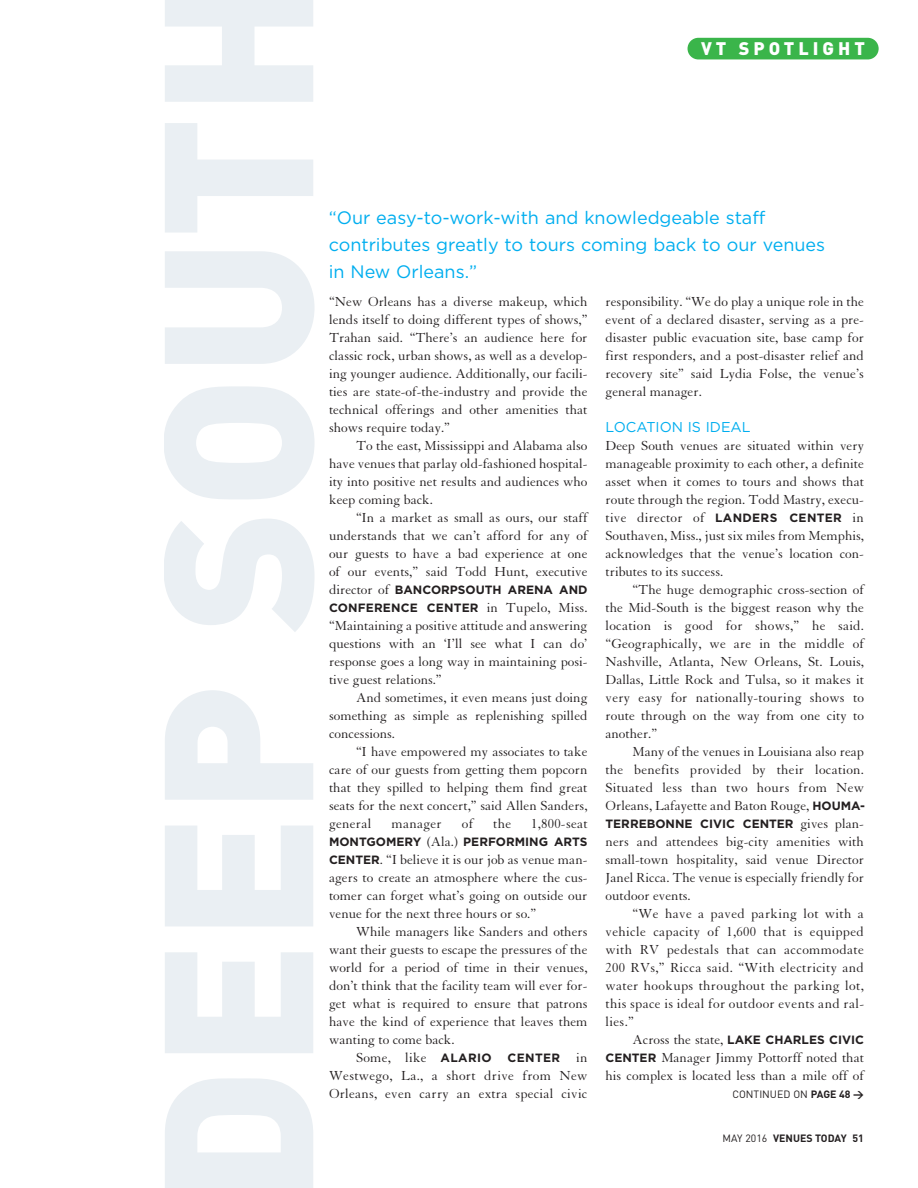
<style>
.page{position:relative;width:918px;height:1188px;background:#fff}
.page>*{position:absolute;margin:0;border:0;box-sizing:border-box;transform-origin:0 0}
.t1{font:18px/27px "Gotham";color:#00aeef}
.t2{font:900 18px "DIN";letter-spacing:.22em;color:#fff}
.t3{font:14.25px/18px "Granjon";color:#231f20}
.t4{font:14.25px "Granjon";letter-spacing:.02em;color:#231f20}
.t5{font:14.25px "Gotham";color:#00aeef}
.t6{font:700 12px/18px "Gotham";color:#231f20}
.t7{font:700 10.5px "DIN";color:#231f20}
.t8{font:10.5px "DIN";color:#231f20}
.s1{font-family:"Granjon";font-weight:400;font-size:14.25px}
.s2{font-family:"Gotham";font-weight:700;font-size:12px}
.s3{font-weight:700}
.s4{font-weight:400}
</style>
<div class="page">
<div style="left:688px;top:38px;width:191px;height:21px;background:#3ab54a;border-radius:11px"></div>
<svg style="left:164px;top:0;width:151px;height:1188px;fill:#eaeff3"></svg>
<p class="t2" style="left:701px;top:38px;width:165px">VT SPOTLIGHT</p>
<p class="t1" style="left:329px;top:205px;width:498px">“Our easy-to-work-with and knowledgeable staff contributes greatly to tours coming back to our venues in New Orleans.”</p>
<p class="t3" style="left:329px;top:294px;width:260px">“New Orleans has a diverse makeup, which</p>
<p class="t3" style="left:329px;top:312px;width:260px">lends itself to doing different types of shows,”</p>
<p class="t3" style="left:329px;top:330px;width:260px">Trahan said. “There’s an audience here for</p>
<p class="t3" style="left:329px;top:348px;width:260px">classic rock, urban shows, as well as a develop-</p>
<p class="t3" style="left:329px;top:366px;width:260px">ing younger audience. Additionally, our facili-</p>
<p class="t3" style="left:329px;top:384px;width:260px">ties are state-of-the-industry and provide the</p>
<p class="t3" style="left:329px;top:402px;width:260px">technical offerings and other amenities that</p>
<p class="t3" style="left:329px;top:420px;width:122px">shows require today.”</p>
<p class="t3" style="left:356px;top:438px;width:233px">To the east, Mississippi and Alabama also</p>
<p class="t3" style="left:329px;top:456px;width:260px">have venues that parlay old-fashioned hospital-</p>
<p class="t3" style="left:329px;top:474px;width:260px">ity into positive net results and audiences who</p>
<p class="t3" style="left:329px;top:492px;width:106px">keep coming back.</p>
<p class="t3" style="left:356px;top:510px;width:233px">“In a market as small as ours, our staff</p>
<p class="t3" style="left:329px;top:528px;width:260px">understands that we can’t afford for any of</p>
<p class="t3" style="left:329px;top:546px;width:260px">our guests to have a bad experience at one</p>
<p class="t3" style="left:329px;top:564px;width:260px">of our events,” said Todd Hunt, executive</p>
<p class="t6" style="left:329px;top:581px;width:260px"><span class="s1">director of</span> BANCORPSOUTH ARENA AND<br>CONFERENCE CENTER <span class="s1">in Tupelo, Miss.</span></p>
<p class="t3" style="left:329px;top:618px;width:260px">“Maintaining a positive attitude and answering</p>
<p class="t3" style="left:329px;top:636px;width:260px">questions with an ‘I’ll see what I can do’</p>
<p class="t3" style="left:329px;top:654px;width:260px">response goes a long way in maintaining posi-</p>
<p class="t3" style="left:329px;top:672px;width:114px">tive guest relations.”</p>
<p class="t3" style="left:356px;top:690px;width:233px">And sometimes, it even means just doing</p>
<p class="t3" style="left:329px;top:708px;width:260px">something as simple as replenishing spilled</p>
<p class="t3" style="left:329px;top:726px;width:67px">concessions.</p>
<p class="t3" style="left:356px;top:744px;width:233px">“I have empowered my associates to take</p>
<p class="t3" style="left:329px;top:762px;width:260px">care of our guests from getting them popcorn</p>
<p class="t3" style="left:329px;top:780px;width:260px">that they spilled to helping them find great</p>
<p class="t3" style="left:329px;top:798px;width:260px">seats for the next concert,” said Allen Sanders,</p>
<p class="t4" style="left:329px;top:818px;width:44px">general</p>
<p class="t4" style="left:392px;top:818px;width:52px">manager</p>
<p class="t3" style="left:462px;top:816px;width:13px">of</p>
<p class="t3" style="left:493px;top:816px;width:19px">the</p>
<p class="t3" style="left:531px;top:816px;width:58px">1,800-seat</p>
<p class="t6" style="left:329px;top:833px;width:260px">MONTGOMERY <span class="s1">(Ala.)</span> PERFORMING ARTS</p>
<p class="t3" style="left:329px;top:852px;width:260px"><span class="s2">CENTER</span>. “I believe it is our job as venue man-</p>
<p class="t3" style="left:329px;top:870px;width:260px">agers to create an atmosphere where the cus-</p>
<p class="t3" style="left:329px;top:888px;width:260px">tomer can forget what’s going on outside our</p>
<p class="t3" style="left:329px;top:906px;width:209px">venue for the next three hours or so.”</p>
<p class="t3" style="left:356px;top:924px;width:233px">While managers like Sanders and others</p>
<p class="t3" style="left:329px;top:942px;width:260px">want their guests to escape the pressures of the</p>
<p class="t3" style="left:329px;top:960px;width:260px">world for a period of time in their venues,</p>
<p class="t3" style="left:329px;top:978px;width:260px">don’t think that the facility team will ever for-</p>
<p class="t3" style="left:329px;top:996px;width:260px">get what is required to ensure that patrons</p>
<p class="t3" style="left:329px;top:1014px;width:260px">have the kind of experience that leaves them</p>
<p class="t3" style="left:329px;top:1032px;width:127px">wanting to come back.</p>
<p class="t4" style="left:356px;top:1052px;width:137px">Some, like <span class="s2">ALARIO</span></p>
<p class="t6" style="left:508px;top:1049px;width:81px">CENTER <span class="s1">in</span></p>
<p class="t3" style="left:329px;top:1068px;width:260px">Westwego, La., a short drive from New<br>Orleans, even carry an extra special civic</p>
<p class="t3" style="left:606px;top:294px;width:260px;text-align:justify">responsibility. “We do play a unique role in the event of a declared disaster, serving as a pre&shy;disaster public evacuation site, base camp for first responders, and a post-disaster relief and recovery site” said Lydia Folse, the venue’s general manager.</p>
<p class="t5" style="left:606px;top:419px;width:147px">LOCATION IS IDEAL</p>
<p class="t3" style="left:606px;top:438px;width:260px">Deep South venues are situated within very</p>
<p class="t3" style="left:606px;top:456px;width:260px">manageable proximity to each other, a definite</p>
<p class="t3" style="left:606px;top:474px;width:260px">asset when it comes to tours and shows that</p>
<p class="t3" style="left:606px;top:492px;width:260px">route through the region. Todd Mastry, execu-</p>
<p class="t4" style="left:606px;top:512px;width:260px">tive director of <span class="s2">LANDERS CENTER</span> in</p>
<p class="t3" style="left:606px;top:528px;width:260px">Southaven, Miss., just six miles from Memphis,</p>
<p class="t3" style="left:606px;top:546px;width:260px">acknowledges that the venue’s location con-</p>
<p class="t3" style="left:606px;top:564px;width:119px">tributes to its success.</p>
<p class="t3" style="left:633px;top:582px;width:233px">“The huge demographic cross-section of</p>
<p class="t3" style="left:606px;top:600px;width:260px">the Mid-South is the biggest reason why the</p>
<p class="t4" style="left:606px;top:620px;width:260px">location is good for shows,” he said.</p>
<p class="t3" style="left:606px;top:636px;width:260px">“Geographically, we are in the middle of</p>
<p class="t3" style="left:606px;top:654px;width:260px">Nashville, Atlanta, New Orleans, St. Louis,</p>
<p class="t3" style="left:606px;top:672px;width:260px">Dallas, Little Rock and Tulsa, so it makes it</p>
<p class="t4" style="left:606px;top:692px;width:260px">very easy for nationally-touring shows to</p>
<p class="t3" style="left:606px;top:708px;width:260px">route through on the way from one city to</p>
<p class="t3" style="left:606px;top:726px;width:53px">another.”</p>
<p class="t3" style="left:633px;top:744px;width:233px">Many of the venues in Louisiana also reap</p>
<p class="t4" style="left:606px;top:764px;width:260px">the benefits provided by their location.</p>
<p class="t4" style="left:606px;top:782px;width:260px">Situated less than two hours from New</p>
<p class="t3" style="left:606px;top:798px;width:261px">Orleans, Lafayette and Baton Rouge, <span class="s2">HOUMA-</span></p>
<p class="t6" style="left:606px;top:815px;width:260px">TERREBONNE CIVIC CENTER <span class="s1">gives plan-</span></p>
<p class="t3" style="left:606px;top:834px;width:260px">ners and attendees big-city amenities with</p>
<p class="t3" style="left:606px;top:852px;width:260px">small-town hospitality, said venue Director</p>
<p class="t3" style="left:606px;top:870px;width:260px">Janel Ricca. The venue is especially friendly for</p>
<p class="t3" style="left:606px;top:888px;width:87px">outdoor events.</p>
<p class="t4" style="left:633px;top:908px;width:233px">“We have a paved parking lot with a</p>
<p class="t4" style="left:606px;top:926px;width:260px">vehicle capacity of 1,600 that is equipped</p>
<p class="t4" style="left:606px;top:944px;width:260px">with RV pedestals that can accommodate</p>
<p class="t4" style="left:606px;top:962px;width:260px">200 RVs,” Ricca said. “With electricity and</p>
<p class="t4" style="left:606px;top:980px;width:260px">water hookups throughout the parking lot,</p>
<p class="t4" style="left:606px;top:998px;width:260px">this space is ideal for outdoor events and ral-</p>
<p class="t3" style="left:606px;top:1014px;width:30px">lies.”</p>
<p class="t6" style="left:633px;top:1031px;width:233px"><span class="s1">Across the state,</span> LAKE CHARLES CIVIC</p>
<p class="t3" style="left:606px;top:1050px;width:260px"><span class="s2">CENTER</span> Manager Jimmy Pottorff noted that his complex is located less than a mile off of</p>
<p class="t8" style="left:732px;top:1088px;width:133px">CONTINUED ON <span class="s3">PAGE 48 &gt;</span></p>
<p class="t7" style="left:723px;top:1133px;width:143px"><span class="s4">MAY 2016</span> VENUES TODAY 51</p>
</div>
